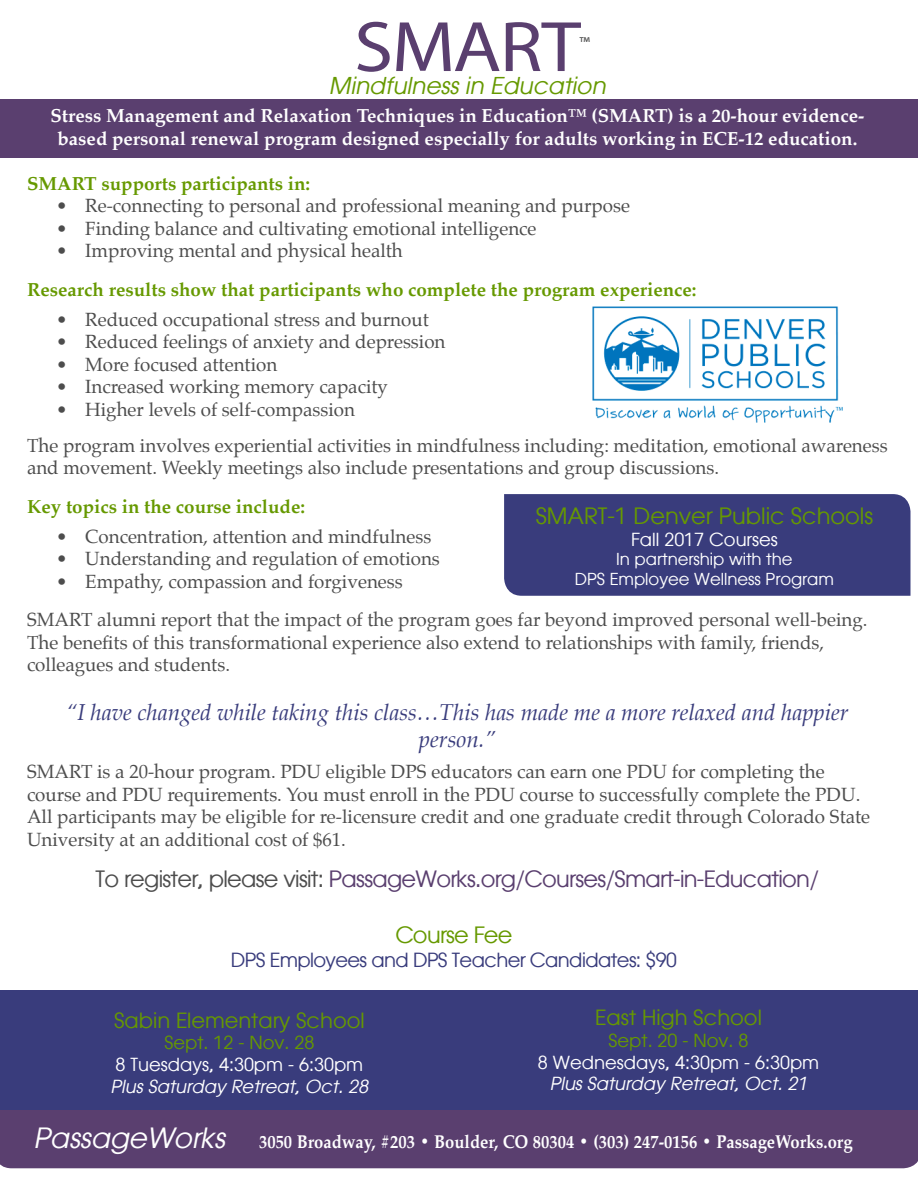
<style>
.page{position:relative;width:918px;height:1188px;background:#fff}
.page>*{position:absolute;margin:0;border:0;box-sizing:border-box;transform-origin:0 0}
.t1{font:72px "Myriad Pro";letter-spacing:-.02em;color:#5a3f6f;scale:1.1 1}
.t2{font:italic 27.9px "Atlanta";color:#fff}
.t3{font:italic 23.25px "Atlanta";color:#690}
.t4{font:italic 22.5px/27px "Palatino";color:#393c7c;text-align:center}
.t5{font:22.5px "Atlanta";letter-spacing:-.03em;color:#5a3f6f}
.t6{font:22.5px "Atlanta";color:#690}
.t7{font:22.5px "Atlanta";letter-spacing:-.03em;color:#690}
.t8{font:21px "Atlanta";color:#690}
.t9{font:19.5px "Atlanta";letter-spacing:-.03em;color:#393c7c}
.t10{font:18.75px/22.5px "Palatino";color:#4d4d4d}
.t11{font:700 18.75px/22.5px "Palatino";color:#fff;text-align:center}
.t12{font:700 18.75px "Palatino";color:#690}
.t13{font:700 18.45px "Palatino";color:#fff;scale:.9 1}
.t14{font:italic 18px/21.6px "Atlanta";color:#fff;text-align:center}
.t15{font:18px "Atlanta";color:#fff}
.t16{font:18px "Atlanta";color:#690}
.t17{font:17.55px "Myriad Pro";color:#4d4d4d}
.t18{font:16.5px "Atlanta";color:#fff}
.s1{color:#4d4d4d}
.s2{font-style:normal;color:#690}
.s3{font-style:normal}
</style>
<div class="page">
<div style="left:0;top:99px;width:918px;height:59px;background:#5a3f6f"></div>
<div style="left:0;top:1110px;width:918px;height:58px;background:#5a3f6f"></div>
<div style="left:504px;top:494px;width:407px;height:102px;background:#393c7c"></div>
<div style="left:0;top:990px;width:918px;height:120px;background:#393c7c"></div>
<img style="left:592px;top:306px;width:251px;height:117px">
<p class="t1" style="left:354px;top:2px;width:208px">SMART</p>
<p class="t17" style="left:579px;top:32px;width:12px">™</p>
<p class="t3" style="left:329px;top:69px;width:278px">Mindfulness in Education</p>
<p class="t11" style="left:50px;top:104px;width:815px">Stress Management and Relaxation Techniques in Education™ (SMART) is a 20-hour evidence&shy;based personal renewal program designed especially for adults working in ECE-12 education.</p>
<p class="t12" style="left:27px;top:167px;width:285px">SMART supports participants in:</p>
<p class="t10" style="left:56px;top:194px;width:575px">• Re-connecting to personal and professional meaning and purpose</p>
<p class="t10" style="left:56px;top:217px;width:482px">• Finding balance and cultivating emotional intelligence</p>
<p class="t10" style="left:56px;top:239px;width:348px">• Improving mental and physical health</p>
<p class="t12" style="left:27px;top:273px;width:671px">Research results show that participants who complete the program experience:</p>
<p class="t10" style="left:56px;top:308px;width:374px">• Reduced occupational stress and burnout</p>
<p class="t10" style="left:56px;top:330px;width:391px">• Reduced feelings of anxiety and depression</p>
<p class="t10" style="left:56px;top:353px;width:223px">• More focused attention</p>
<p class="t10" style="left:56px;top:375px;width:333px">• Increased working memory capacity</p>
<p class="t10" style="left:56px;top:398px;width:301px">• Higher levels of self-compassion</p>
<p class="t10" style="left:27px;top:434px;width:862px">The program involves experiential activities in mindfulness including: meditation, emotional awareness and movement. Weekly meetings also include presentations and group discussions.</p>
<p class="t12" style="left:27px;top:490px;width:280px">Key topics in the course include:</p>
<p class="t10" style="left:56px;top:525px;width:377px">• Concentration, attention and mindfulness</p>
<p class="t10" style="left:56px;top:547px;width:385px">• Understanding and regulation of emotions</p>
<p class="t10" style="left:56px;top:570px;width:348px">• Empathy, compassion and forgiveness</p>
<p class="t10" style="left:27px;top:609px;width:842px">SMART alumni report that the impact of the program goes far beyond improved personal well-being.<br>The benefits of this transformational experience also extend to relationships with family, friends, colleagues and students.</p>
<p class="t4" style="left:66px;top:699px;width:784px">“I have changed while taking this class…This has made me a more relaxed and happier person.”</p>
<p class="t10" style="left:27px;top:761px;width:845px">SMART is a 20-hour program. PDU eligible DPS educators can earn one PDU for completing the course and PDU requirements. You must enroll in the PDU course to successfully complete the PDU.<br>All participants may be eligible for re-licensure credit and one graduate credit through Colorado State University at an additional cost of $61.</p>
<p class="t5" style="left:96px;top:863px;width:725px"><span class="s1">To register, please visit:</span> PassageWorks.org/Courses/Smart-in-Education/</p>
<p class="t6" style="left:536px;top:500px;width:339px">SMART-1 Denver Public Schools</p>
<p class="t15" style="left:631px;top:526px;width:148px">Fall 2017 Courses</p>
<p class="t18" style="left:616px;top:548px;width:178px">In partnership with the</p>
<p class="t18" style="left:575px;top:567px;width:261px">DPS Employee Wellness Program</p>
<p class="t7" style="left:395px;top:919px;width:119px">Course Fee</p>
<p class="t9" style="left:231px;top:946px;width:447px">DPS Employees and DPS Teacher Candidates: $90</p>
<p class="t8" style="left:114px;top:1005px;width:252px">Sabin Elementary School</p>
<p class="t14" style="left:111px;top:1031px;width:259px"><span class="s2">Sept. 12 - Nov. 28<br></span><span class="s3">8 Tuesdays, 4:30pm - 6:30pm<br></span>Plus Saturday Retreat, Oct. 28</p>
<p class="t8" style="left:595px;top:1003px;width:168px">East High School</p>
<p class="t16" style="left:609px;top:1028px;width:141px">Sept. 20 - Nov. 8</p>
<p class="t14" style="left:538px;top:1051px;width:283px"><span class="s3">8 Wednesdays, 4:30pm - 6:30pm<br></span>Plus Saturday Retreat, Oct. 21</p>
<p class="t2" style="left:33px;top:1118px;width:193px">PassageWorks</p>
<p class="t13" style="left:259px;top:1126px;width:661px">3050 Broadway, #203 • Boulder, CO 80304 • (303) 247-0156 • PassageWorks.org</p>
</div>
